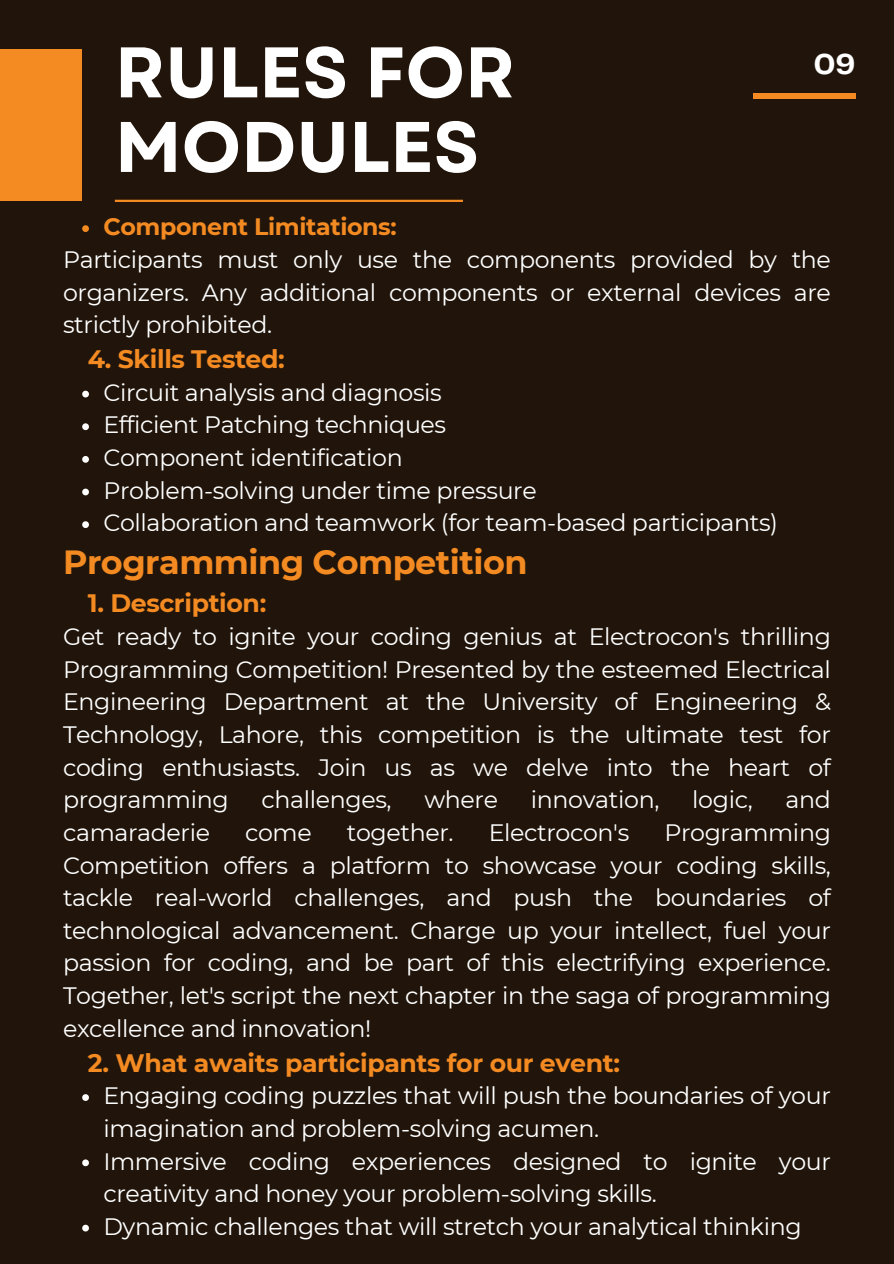
<style>
.page{position:relative;width:894px;height:1264px;background:#fff}
.page>*{position:absolute;margin:0;border:0;box-sizing:border-box;transform-origin:0 0}
.t1{font:700 71.4px/74.6px "Garet";color:#fff}
.t2{font:700 33.45px "Montserrat";letter-spacing:-.015em;color:#f38a22}
.t3{font:700 30px "Telegraf";color:#fff}
.t4{font:700 25.2px "Montserrat";letter-spacing:-.015em;color:#f38a22}
.t5{font:23.7px/32.7px "Montserrat";letter-spacing:-.015em;color:#fff;text-align:justify}
.t6{font:700 23.7px "Montserrat";letter-spacing:-.015em;color:#f38a22}
</style>
<div class="page">
<div style="left:0;top:0;width:893px;height:1263px;background:#21150b"></div>
<div style="left:0;top:50px;width:82px;height:151px;background:#f38a22"></div>
<hr style="left:115px;top:200px;width:348px;height:2px;background:#f38a22">
<svg style="left:82px;top:225px;width:7px;height:7px"></svg>
<svg style="left:82px;top:391px;width:7px;height:6px"></svg>
<svg style="left:82px;top:423px;width:7px;height:7px"></svg>
<svg style="left:82px;top:456px;width:7px;height:7px"></svg>
<svg style="left:82px;top:488px;width:7px;height:7px"></svg>
<svg style="left:82px;top:521px;width:7px;height:7px"></svg>
<svg style="left:82px;top:1094px;width:7px;height:6px"></svg>
<svg style="left:82px;top:1159px;width:7px;height:7px"></svg>
<svg style="left:82px;top:1224px;width:7px;height:7px"></svg>
<div style="left:752px;top:93px;width:103px;height:6px;background:#f38a22"></div>
<p class="t1" style="left:115px;top:35px;width:402px">RULES FOR<br>MODULES</p>
<p class="t3" style="left:813px;top:51px;width:43px">09</p>
<h1 class="t6" style="left:103px;top:212px;width:295px">Component Limitations:</h1>
<p class="t5" style="left:63px;top:243px;width:769px">Participants must only use the components provided by the organizers. Any additional components or external devices are strictly prohibited.</p>
<p class="t4" style="left:88px;top:344px;width:198px">4. Skills Tested:</p>
<p class="t5" style="left:103px;top:376px;width:340px">Circuit analysis and diagnosis</p>
<p class="t5" style="left:103px;top:408px;width:344px">Efficient Patching techniques</p>
<p class="t5" style="left:103px;top:441px;width:301px">Component identification</p>
<p class="t5" style="left:103px;top:474px;width:434px">Problem-solving under time pressure</p>
<p class="t5" style="left:103px;top:506px;width:676px">Collaboration and teamwork (for team-based participants)</p>
<p class="t2" style="left:63px;top:542px;width:466px">Programming Competition</p>
<p class="t4" style="left:88px;top:588px;width:180px">1. Description:</p>
<p class="t5" style="left:63px;top:620px;width:769px">Get ready to ignite your coding genius at Electrocon's thrilling Programming Competition! Presented by the esteemed Electrical Engineering Department at the University of Engineering &amp;</p>
<p class="t5" style="left:63px;top:718px;width:769px">Technology, Lahore, this competition is the ultimate test for coding enthusiasts. Join us as we delve into the heart of programming</p>
<p class="t5" style="left:261px;top:783px;width:131px">challenges,</p>
<p class="t5" style="left:424px;top:783px;width:75px">where</p>
<p class="t5" style="left:530px;top:783px;width:130px">innovation,</p>
<p class="t5" style="left:692px;top:783px;width:62px">logic,</p>
<p class="t5" style="left:785px;top:783px;width:47px">and</p>
<p class="t5" style="left:63px;top:816px;width:769px;text-indent:601px">Programming Competition offers a platform to showcase your coding skills, tackle real-world challenges, and push the boundaries of technological advancement. Charge up your intellect, fuel your passion for coding, and be part of this electrifying experience.<br>Together, let's script the next chapter in the saga of programming excellence and innovation!</p>
<p class="t4" style="left:88px;top:1047px;width:533px">2. What awaits participants for our event:</p>
<p class="t5" style="left:103px;top:1079px;width:728px">Engaging coding puzzles that will push the boundaries of your imagination and problem-solving acumen.</p>
<p class="t5" style="left:103px;top:1144px;width:728px">Immersive coding experiences designed to ignite your creativity and honey your problem-solving skills.</p>
<p class="t5" style="left:103px;top:1209px;width:699px">Dynamic challenges that will stretch your analytical thinking</p>
<p class="t5" style="left:63px;top:816px;width:148px">camaraderie</p>
<p class="t5" style="left:245px;top:816px;width:68px">come</p>
<p class="t5" style="left:347px;top:816px;width:108px">together.</p>
<p class="t5" style="left:488px;top:816px;width:142px">Electrocon's</p>
</div>
